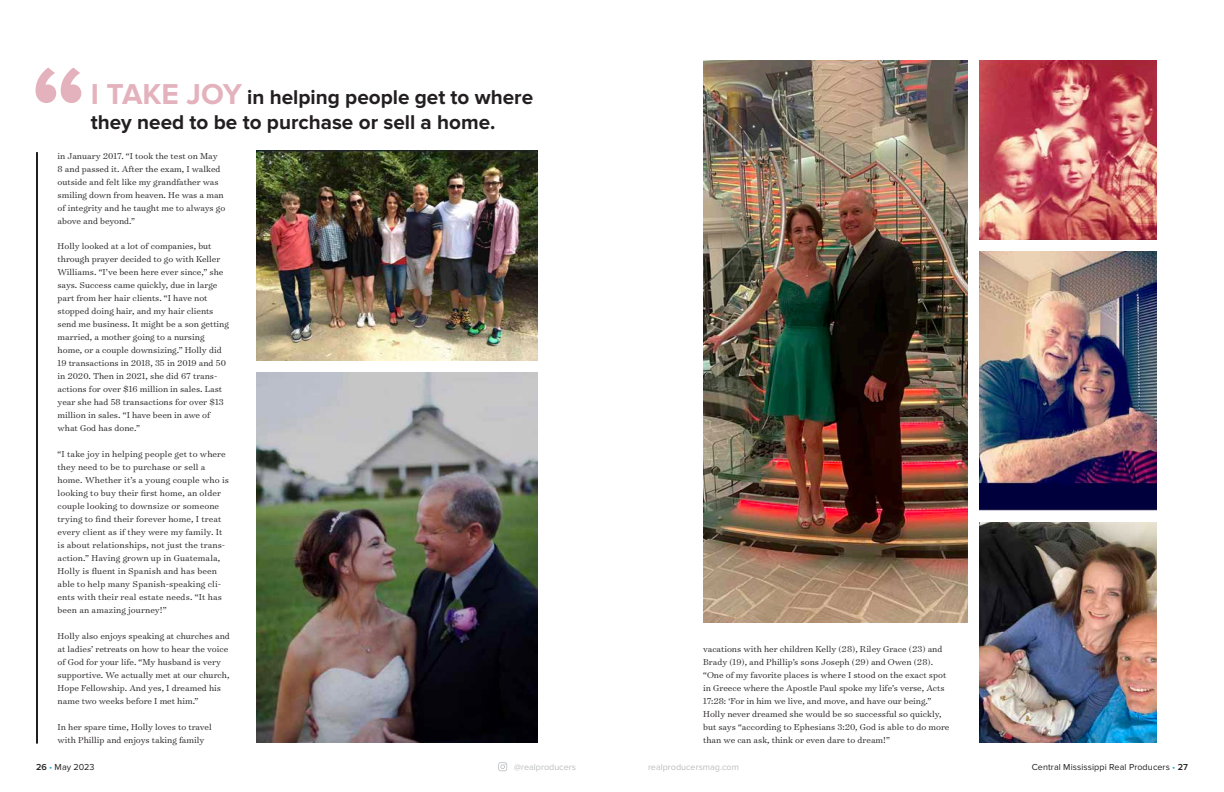
<style>
.page{position:relative;width:1224px;height:792px;background:#fff}
.page>*{position:absolute;margin:0;border:0;box-sizing:border-box;transform-origin:0 0}
.t1{font:700 20.7px/24.9px "Proxima Nova";color:#231f20}
.t2{font:300 9.8px/13px "Surveyor Text";color:#231f20}
.t3{font:9px "Proxima Nova";letter-spacing:.01em;color:#231f20}
.t4{font:9px "Proxima Nova";color:#bcbec0}
.s1{font-size:29.9px;color:#e3b2bd}
.s2{font-weight:600}
.s3{color:#19a8e0}
</style>
<div class="page">
<svg style="left:498px;top:762px;width:9px;height:9px"></svg>
<img style="left:257px;top:372px;width:281px;height:371px">
<img style="left:979px;top:523px;width:177px;height:220px">
<img style="left:703px;top:60px;width:264px;height:562px">
<img style="left:979px;top:252px;width:177px;height:259px">
<img style="left:979px;top:60px;width:177px;height:180px">
<img style="left:257px;top:151px;width:281px;height:209px">
<svg style="left:36px;top:68px;width:45px;height:35px"></svg>
<hr style="left:36px;top:152px;width:2px;height:592px;background:#231f20">
<h1 class="t1" style="left:91px;top:85px;width:444px"><span class="s1">I TAKE JOY</span> in helping people get to where they need to be to purchase or sell a home.</h1>
<p class="t2" style="left:58px;top:149px;width:169px">in January 2017. “I took the test on May<br>8 and passed it. After the exam, I walked outside and felt like my grandfather was smiling down from heaven. He was a man of integrity and he taught me to always go above and beyond.”</p>
<p class="t2" style="left:58px;top:240px;width:173px">Holly looked at a lot of companies, but through prayer decided to go with Keller Williams. “I’ve been here ever since,” she says. Success came quickly, due in large part from her hair clients. “I have not stopped doing hair, and my hair clients send me business. It might be a son getting married, a mother going to a nursing home, or a couple downsizing.” Holly did 19 transactions in 2018, 35 in 2019 and 50 in 2020. Then in 2021, she did 67 trans&shy;actions for over $16 million in sales. Last year she had 58 transactions for over $13 million in sales. “I have been in awe of what God has done.”</p>
<p class="t2" style="left:58px;top:448px;width:173px">“I take joy in helping people get to where they need to be to purchase or sell a home. Whether it’s a young couple who is looking to buy their first home, an older couple looking to downsize or someone trying to find their forever home, I treat every client as if they were my family. It is about relationships, not just the trans&shy;action.” Having grown up in Guatemala, Holly is fluent in Spanish and has been able to help many Spanish-speaking cli&shy;ents with their real estate needs. “It has been an amazing journey!”</p>
<p class="t2" style="left:58px;top:630px;width:174px">Holly also enjoys speaking at churches and at ladies’ retreats on how to hear the voice of God for your life. “My husband is very supportive. We actually met at our church, Hope Fellowship. And yes, I dreamed his name two weeks before I met him.”</p>
<p class="t2" style="left:58px;top:720px;width:156px">In her spare time, Holly loves to travel with Phillip and enjoys taking family</p>
<p class="t2" style="left:703px;top:642px;width:248px">vacations with her children Kelly (28), Riley Grace (23) and Brady (19), and Phillip’s sons Joseph (29) and Owen (28). “One of my favorite places is where I stood on the exact spot in Greece where the Apostle Paul spoke my life’s verse, Acts 17:28: ‘For in him we live, and move, and have our being.” Holly never dreamed she would be so successful so quickly, but says “according to Ephesians 3:20, God is able to do more than we can ask, think or even dare to dream!”</p>
<p class="t3" style="left:36px;top:762px;width:60px"><span class="s2">26</span> <span class="s3">•</span> May 2023</p>
<p class="t4" style="left:514px;top:762px;width:63px">@realproducers</p>
<p class="t4" style="left:648px;top:762px;width:92px">realproducersmag.com</p>
<p class="t3" style="left:1032px;top:762px;width:158px">Central Mississippi Real Producers <span class="s3">•</span> <span class="s2">27</span></p>
</div>
